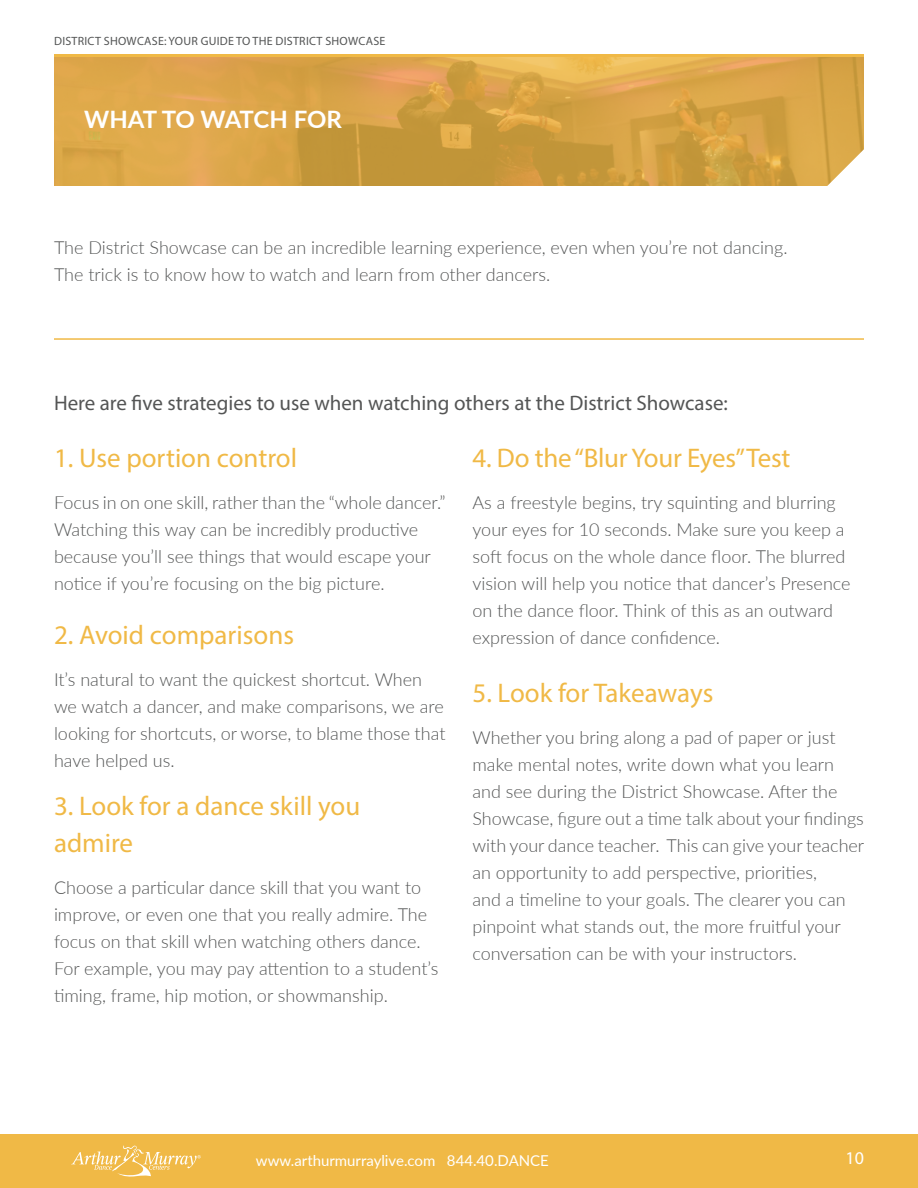
<style>
.page{position:relative;width:918px;height:1188px;background:#fff}
.page>*{position:absolute;margin:0;border:0;box-sizing:border-box;transform-origin:0 0}
.t1{font:27px/37.5px "Myriad Pro";color:#f0b946}
.t2{font:700 24px "Lato";letter-spacing:-.015em;color:#fff}
.t3{font:21px "Myriad Pro";color:#545555}
.t4{font:300 18px/27px "Lato";color:#545555}
.t5{font:18px "Myriad Pro";color:#fff}
.t6{font:15px "Lato";color:#fff}
.t7{font:12px "Myriad Pro";letter-spacing:.02em;color:#545555}
</style>
<div class="page">
<div style="left:0;top:1134px;width:918px;height:54px;background:#f0b946"></div>
<svg style="left:71px;top:1145px;width:130px;height:32px"></svg>
<hr style="left:54px;top:54px;width:810px;height:3px;background:#f0b946">
<svg style="left:54px;top:57px;width:810px;height:129px;background:#d6a246"></svg>
<svg style="left:806px;top:128px;width:58px;height:58px"></svg>
<hr style="left:54px;top:338px;width:810px;height:2px;background:#f0b946">
<p class="t7" style="left:54px;top:34px;width:333px">DISTRICT SHOWCASE: YOUR GUIDE TO THE DISTRICT SHOWCASE</p>
<p class="t2" style="left:84px;top:101px;width:259px">WHAT TO WATCH FOR</p>
<p class="t4" style="left:54px;top:234px;width:735px">The District Showcase can be an incredible learning experience, even when you’re not dancing.<br>The trick is to know how to watch and learn from other dancers.</p>
<p class="t3" style="left:54px;top:390px;width:675px">Here are five strategies to use when watching others at the District Showcase:</p>
<p class="t1" style="left:54px;top:439px;width:245px">1. Use portion control</p>
<p class="t4" style="left:54px;top:488px;width:393px">Focus in on one skill, rather than the “whole dancer.” Watching this way can be incredibly productive because you’ll see things that would escape your notice if you’re focusing on the big picture.</p>
<p class="t1" style="left:54px;top:616px;width:242px">2. Avoid comparisons</p>
<p class="t4" style="left:54px;top:665px;width:393px">It’s natural to want the quickest shortcut. When we watch a dancer, and make comparisons, we are looking for shortcuts, or worse, to blame those that have helped us.</p>
<p class="t1" style="left:54px;top:787px;width:308px">3. Look for a dance skill you admire</p>
<p class="t4" style="left:54px;top:874px;width:386px">Choose a particular dance skill that you want to improve, or even one that you really admire. The focus on that skill when watching others dance.<br>For example, you may pay attention to a student’s timing, frame, hip motion, or showmanship.</p>
<p class="t1" style="left:472px;top:439px;width:320px">4. Do the “Blur Your Eyes” Test</p>
<p class="t4" style="left:472px;top:488px;width:380px">As a freestyle begins, try squinting and blurring your eyes for 10 seconds. Make sure you keep a soft focus on the whole dance floor. The blurred vision will help you notice that dancer’s Presence on the dance floor. Think of this as an outward expression of dance confidence.</p>
<p class="t1" style="left:472px;top:674px;width:242px">5. Look for Takeaways</p>
<p class="t4" style="left:472px;top:724px;width:393px">Whether you bring along a pad of paper or just make mental notes, write down what you learn and see during the District Showcase. After the Showcase, figure out a time talk about your findings with your dance teacher. This can give your teacher an opportunity to add perspective, priorities,<br>and a timeline to your goals. The clearer you can pinpoint what stands out, the more fruitful your conversation can be with your instructors.</p>
<p class="t6" style="left:256px;top:1150px;width:295px">www.arthurmurraylive.com 844.40.DANCE</p>
<p class="t5" style="left:846px;top:1147px;width:20px">10</p>
</div>
